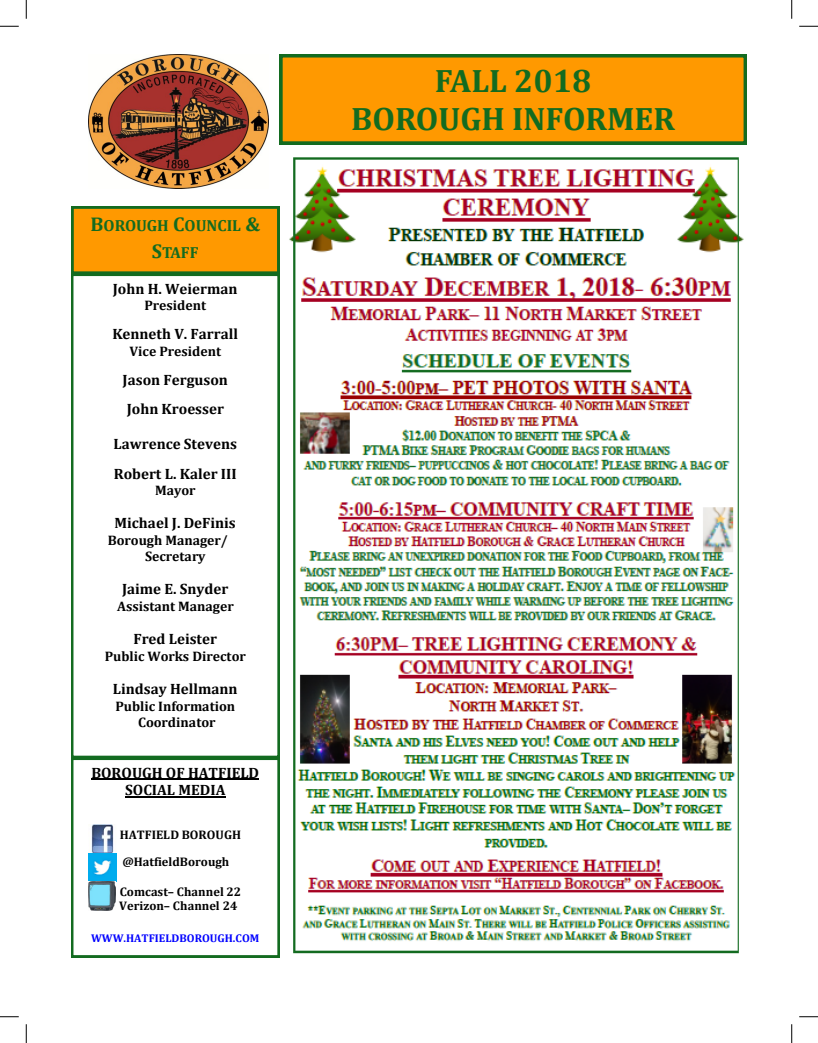
<style>
.page{position:relative;width:818px;height:1043px;background:#fff}
.page>*{position:absolute;margin:0;border:0;box-sizing:border-box;transform-origin:0 0}
.t1{font:700 32.5px/38.1px "Cambria";color:#136b20;text-align:center}
.t2{font:700 16px/26.4px "Cambria";letter-spacing:-.005em;color:#136b20;text-align:center}
.t3{font:700 15px/29.2px "Cambria";color:#000}
.t4{font:700 13.75px/16.2px "Cambria";color:#000}
.t5{font:700 12.5px/14.8px "Cambria";color:#000}
.t6{font:700 11.25px "Cambria";color:#00f}
.s1{font-size:20px}
</style>
<div class="page">
<svg style="left:279px;top:54px;width:467px;height:90px;background:#eb9502"></svg>
<svg style="left:71px;top:274px;width:208px;height:484px"></svg>
<svg style="left:71px;top:206px;width:208px;height:68px;background:#e79403"></svg>
<img style="left:88px;top:54px;width:180px;height:135px">
<svg style="left:71px;top:758px;width:208px;height:199px"></svg>
<hr style="left:91px;top:778px;width:168px;height:1px;background:#000">
<hr style="left:125px;top:796px;width:100px;height:1px;background:#000">
<img style="left:88px;top:824px;width:28px;height:86px">
<img style="left:289px;top:157px;width:455px;height:797px">
<svg style="left:0;top:25px;width:19px;height:2px"></svg>
<svg style="left:799px;top:25px;width:19px;height:2px"></svg>
<svg style="left:0;top:1016px;width:19px;height:1px"></svg>
<svg style="left:799px;top:1016px;width:19px;height:1px"></svg>
<svg style="left:25px;top:0;width:2px;height:19px"></svg>
<svg style="left:25px;top:1024px;width:2px;height:18px"></svg>
<svg style="left:791px;top:0;width:1px;height:19px"></svg>
<svg style="left:791px;top:1024px;width:1px;height:18px"></svg>
<p class="t2" style="left:90px;top:212px;width:171px"><span class="s1">B</span>OROUGH <span class="s1">C</span>OUNCIL <span class="s1">&amp;<br>S</span>TAFF</p>
<p class="t3" style="left:113px;top:273px;width:126px">John H. Weierman</p>
<p class="t4" style="left:144px;top:297px;width:63px">President</p>
<p class="t3" style="left:112px;top:319px;width:127px">Kenneth V. Farrall</p>
<p class="t4" style="left:129px;top:342px;width:93px">Vice President</p>
<p class="t3" style="left:123px;top:364px;width:107px">Jason Ferguson<br>John Kroesser</p>
<p class="t3" style="left:113px;top:429px;width:125px">Lawrence Stevens<br>Robert L. Kaler III</p>
<p class="t4" style="left:155px;top:481px;width:42px">Mayor</p>
<p class="t3" style="left:114px;top:508px;width:123px">Michael J. DeFinis</p>
<p class="t4" style="left:145px;top:531px;width:84px;text-indent:-37px">Borough Manager/<br>Secretary</p>
<p class="t3" style="left:122px;top:574px;width:108px">Jaime E. Snyder</p>
<p class="t4" style="left:117px;top:597px;width:118px">Assistant Manager</p>
<p class="t3" style="left:133px;top:624px;width:85px">Fred Leister</p>
<p class="t4" style="left:105px;top:647px;width:143px">Public Works Director</p>
<p class="t3" style="left:113px;top:674px;width:126px">Lindsay Hellmann</p>
<p class="t4" style="left:115px;top:697px;width:121px;text-align:center">Public Information<br>Coordinator</p>
<p class="t3" style="left:91px;top:763px;width:169px;line-height:17.5px;text-align:center">BOROUGH OF HATFIELD<br>SOCIAL MEDIA</p>
<p class="t5" style="left:120px;top:826px;width:123px">HATFIELD BOROUGH</p>
<p class="t5" style="left:122px;top:854px;width:108px">@HatfieldBorough</p>
<p class="t5" style="left:119px;top:883px;width:124px">Comcast– Channel 22<br>Verizon– Channel 24</p>
<p class="t6" style="left:91px;top:929px;width:170px">WWW.HATFIELDBOROUGH.COM</p>
<h1 class="t1" style="left:351px;top:61px;width:325px">FALL 2018<br>BOROUGH INFORMER</h1>
</div>
